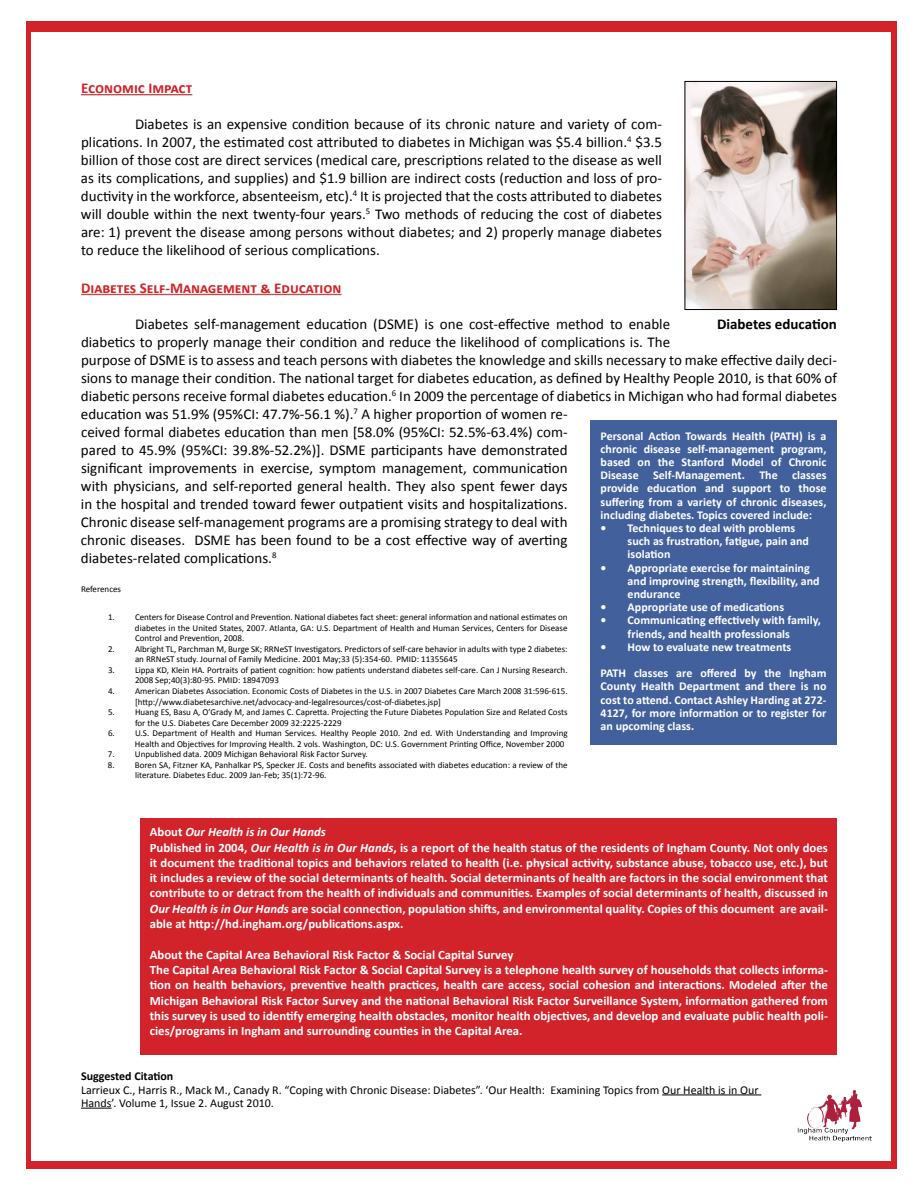
<style>
.page{position:relative;width:918px;height:1188px;background:#fff}
.page>*{position:absolute;margin:0;border:0;box-sizing:border-box;transform-origin:0 0}
.t1{font:15px/18px "Calibri";color:#000;text-align:justify}
.t2{font:700 15px "Calibri";color:#d2232a}
.t3{font:700 15px "Calibri";color:#000}
.t4{font:700 12.75px/15.3px "Calibri";color:#fff}
.t5{font:700 12px/13.2px "Calibri";color:#fff;text-align:justify}
.t6{font:12px/13.2px "Calibri";color:#000}
.t7{font:700 12px "Calibri";color:#000}
.t8{font:9px/10.5px "Calibri";color:#000}
.s1{font-style:italic}
</style>
<div class="page">
<div style="left:26px;top:22px;width:870px;height:1147px;background:#d2232a"></div>
<div style="left:32px;top:32px;width:859px;height:1129px;background:#fff"></div>
<hr style="left:81px;top:94px;width:111px;height:1px;background:#c0504d">
<hr style="left:81px;top:294px;width:261px;height:1px;background:#c0504d">
<img style="left:797px;top:1090px;width:75px;height:52px">
<hr style="left:662px;top:1095px;width:99px;height:1px;background:#000">
<hr style="left:81px;top:1108px;width:31px;height:1px;background:#000">
<div style="left:141px;top:818px;width:696px;height:236px;background:#d2232a"></div>
<img style="left:686px;top:83px;width:149px;height:225px">
<div style="left:684px;top:81px;width:153px;height:229px;border:1px solid #000"></div>
<div style="left:590px;top:420px;width:247px;height:324px;background:#42609c"></div>
<p class="t2" style="left:81px;top:79px;width:113px">Economic Impact</p>
<p class="t1" style="left:81px;top:115px;width:583px;text-indent:54px">Diabetes is an expensive condition because of its chronic nature and variety of com&shy;plications. In 2007, the estimated cost attributed to diabetes in Michigan was $5.4 billion.<sup>4</sup> $3.5 billion of those cost are direct services (medical care, prescriptions related to the disease as well as its complications, and supplies) and $1.9 billion are indirect costs (reduction and loss of pro&shy;ductivity in the workforce, absenteeism, etc).<sup>4</sup> It is projected that the costs attributed to diabetes will double within the next twenty-four years.<sup>5</sup> Two methods of reducing the cost of diabetes are: 1) prevent the disease among persons without diabetes; and 2) properly manage diabetes to reduce the likelihood of serious complications.</p>
<p class="t2" style="left:81px;top:279px;width:262px">Diabetes Self-Management &amp; Education</p>
<p class="t1" style="left:81px;top:314px;width:758px;text-align:left;text-indent:54px">Diabetes self-management education (DSME) is one cost-effective method to enable<br>diabetics to properly manage their condition and reduce the likelihood of complications is. The<br>purpose of DSME is to assess and teach persons with diabetes the knowledge and skills necessary to make effective daily deci&shy;sions to manage their condition. The national target for diabetes education, as defined by Healthy People 2010, is that 60% of diabetic persons receive formal diabetes education.<sup>6</sup> In 2009 the percentage of diabetics in Michigan who had formal diabetes education was 51.9% (95%CI: 47.7%-56.1 %).<sup>7</sup> A higher proportion of women re-<br>ceived formal diabetes education than men [58.0% (95%CI: 52.5%-63.4%) com-<br>pared to 45.9% (95%CI: 39.8%-52.2%)]. DSME participants have demonstrated<br>significant improvements in exercise, symptom management, communication<br>with physicians, and self-reported general health. They also spent fewer days<br>in the hospital and trended toward fewer outpatient visits and hospitalizations.<br>Chronic disease self-management programs are a promising strategy to deal with<br>chronic diseases. DSME has been found to be a cost effective way of averting<br>diabetes-related complications.<sup>8</sup></p>
<p class="t8" style="left:81px;top:583px;width:42px">References</p>
<p class="t8" style="left:135px;top:612px;width:434px;text-align:justify;text-indent:-27px">1. Centers for Disease Control and Prevention. National diabetes fact sheet: general information and national estimates on diabetes in the United States, 2007. Atlanta, GA: U.S. Department of Health and Human Services, Centers for Disease Control and Prevention, 2008.</p>
<p class="t8" style="left:135px;top:643px;width:434px;text-indent:-27px">2. Albright TL, Parchman M, Burge SK; RRNeST Investigators. Predictors of self-care behavior in adults with type 2 diabetes: an RRNeST study. Journal of Family Medicine. 2001 May;33 (5):354-60. PMID: 11355645</p>
<p class="t8" style="left:135px;top:664px;width:434px;text-indent:-27px">3. Lippa KD, Klein HA. Portraits of patient cognition: how patients understand diabetes self-care. Can J Nursing Research.<br>2008 Sep;40(3):80-95. PMID: 18947093</p>
<p class="t8" style="left:135px;top:685px;width:434px;text-indent:-27px">4. American Diabetes Association. Economic Costs of Diabetes in the U.S. in 2007 Diabetes Care March 2008 31:596-615. [http://www.diabetesarchive.net/advocacy-and-legalresources/cost-of-diabetes.jsp]</p>
<p class="t8" style="left:135px;top:706px;width:434px;text-indent:-27px">5. Huang ES, Basu A, O’Grady M, and James C. Capretta. Projecting the Future Diabetes Population Size and Related Costs for the U.S. Diabetes Care December 2009 32:2225-2229</p>
<p class="t8" style="left:135px;top:727px;width:434px;text-indent:-27px">6. U.S. Department of Health and Human Services. Healthy People 2010. 2nd ed. With Understanding and Improving<br>Health and Objectives for Improving Health. 2 vols. Washington, DC: U.S. Government Printing Office, November 2000</p>
<p class="t8" style="left:108px;top:748px;width:261px">7. Unpublished data. 2009 Michigan Behavioral Risk Factor Survey.</p>
<p class="t8" style="left:135px;top:759px;width:434px;text-indent:-27px">8. Boren SA, Fitzner KA, Panhalkar PS, Specker JE. Costs and benefits associated with diabetes education: a review of the literature. Diabetes Educ. 2009 Jan-Feb; 35(1):72-96.</p>
<p class="t3" style="left:717px;top:315px;width:121px">Diabetes education</p>
<p class="t5" style="left:601px;top:428px;width:227px">Personal Action Towards Health (PATH) is a chronic disease self-management program, based on the Stanford Model of Chronic Disease Self-Management. The classes provide education and support to those suffering from a variety of chronic diseases, including diabetes. Topics covered include:</p>
<p class="t5" style="left:628px;top:521px;width:183px;text-align:left;text-indent:-27px">• Techniques to deal with problems such as frustration, fatigue, pain and isolation</p>
<p class="t5" style="left:628px;top:560px;width:194px;text-align:left;text-indent:-27px">• Appropriate exercise for maintaining and improving strength, flexibility, and endurance</p>
<p class="t5" style="left:601px;top:600px;width:185px">• Appropriate use of medications</p>
<p class="t5" style="left:601px;top:613px;width:222px;text-align:center">• Communicating effectively with family, friends, and health professionals</p>
<p class="t5" style="left:601px;top:640px;width:192px">• How to evaluate new treatments</p>
<p class="t5" style="left:601px;top:666px;width:227px">PATH classes are offered by the Ingham County Health Department and there is no cost to attend. Contact Ashley Harding at 272- 4127, for more information or to register for an upcoming class.</p>
<p class="t4" style="left:150px;top:824px;width:680px">About <span class="s1">Our Health is in Our Hands<br></span>Published in 2004, <span class="s1">Our Health is in Our Hands</span>, is a report of the health status of the residents of Ingham County. Not only does it document the traditional topics and behaviors related to health (i.e. physical activity, substance abuse, tobacco use, etc.), but it includes a review of the social determinants of health. Social determinants of health are factors in the social environment that contribute to or detract from the health of individuals and communities. Examples of social determinants of health, discussed in <span class="s1">Our Health is in Our Hands</span> are social connection, population shifts, and environmental quality. Copies of this document are avail&shy;able at http://hd.ingham.org/publications.aspx.</p>
<p class="t4" style="left:150px;top:946px;width:680px">About the Capital Area Behavioral Risk Factor &amp; Social Capital Survey<br>The Capital Area Behavioral Risk Factor &amp; Social Capital Survey is a telephone health survey of households that collects informa&shy;tion on health behaviors, preventive health practices, health care access, social cohesion and interactions. Modeled after the Michigan Behavioral Risk Factor Survey and the national Behavioral Risk Factor Surveillance System, information gathered from this survey is used to identify emerging health obstacles, monitor health objectives, and develop and evaluate public health poli&shy;cies/programs in Ingham and surrounding counties in the Capital Area.</p>
<p class="t7" style="left:81px;top:1069px;width:94px">Suggested Citation</p>
<p class="t6" style="left:81px;top:1082px;width:679px">Larrieux C., Harris R., Mack M., Canady R. “Coping with Chronic Disease: Diabetes”. ‘Our Health: Examining Topics from Our Health is in Our<br>Hands’. Volume 1, Issue 2. August 2010.</p>
</div>
